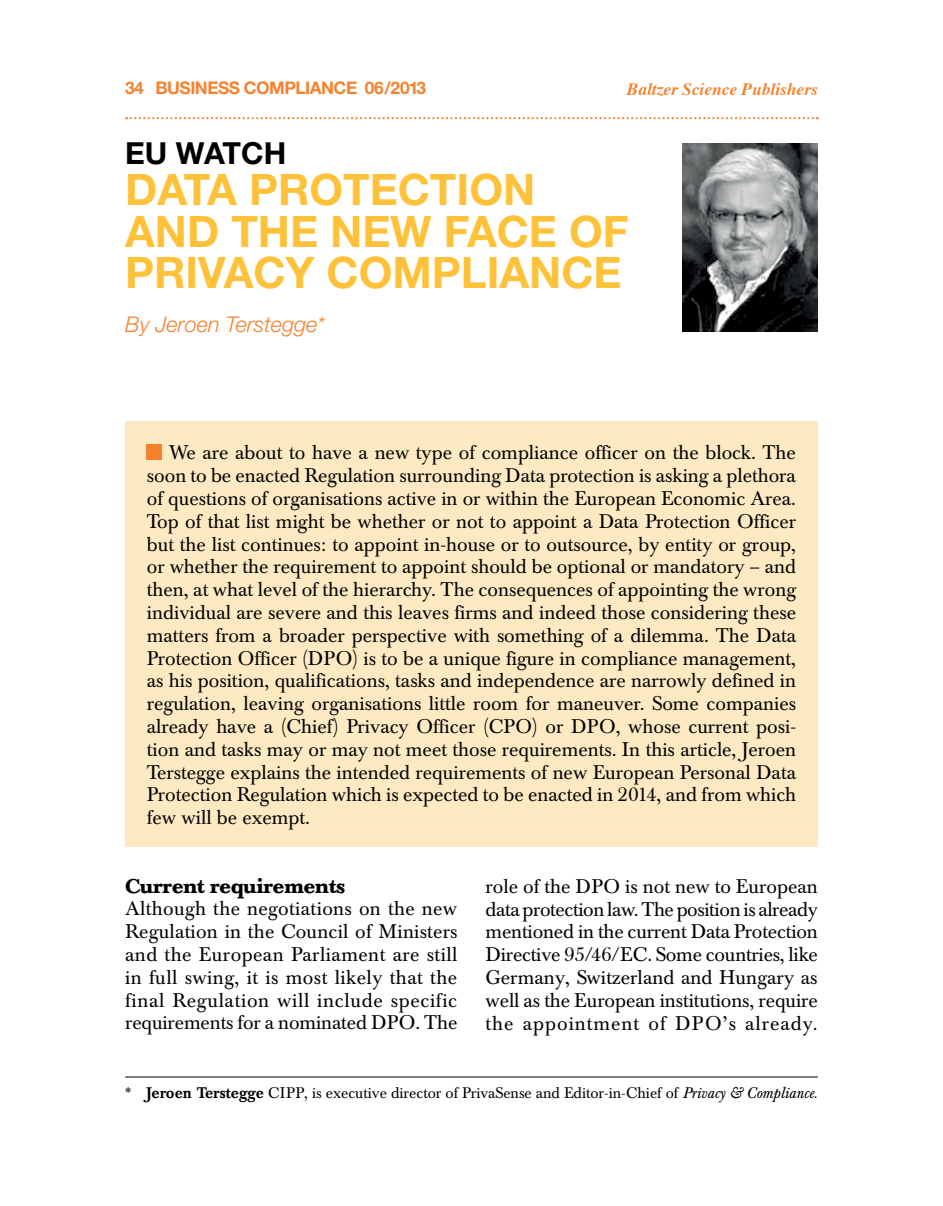
<style>
.page{position:relative;width:943px;height:1206px;background:#fff}
.page>*{position:absolute;margin:0;border:0;box-sizing:border-box;transform-origin:0 0}
.t1{font:700 43.4px/41.3px "Helvetica Neue";color:#fec23a}
.t2{font:700 30.45px "Helvetica Neue";color:#000001}
.t3{font:italic 300 21.7px "Helvetica Neue";color:#f5822e}
.t4{font:19.6px/22.8px "Baskerville BE";color:#000001;text-align:justify}
.t5{font:700 19.6px "Baskerville BE";color:#000001}
.t6{font:700 17.32px "Helvetica Neue";letter-spacing:-.03em;color:#f5822e}
.t7{font:italic 700 17.32px "Times";color:#f5822e}
.t8{font:15.22px "Baskerville BE";color:#000001}
.s1{font-weight:500}
.s2{font-style:italic}
</style>
<div class="page">
<svg style="left:126px;top:117px;width:691px;height:2px"></svg>
<div style="left:125px;top:421px;width:692px;height:426px;background:#feeac2"></div>
<div style="left:147px;top:444px;width:15px;height:15px;background:#f5822e"></div>
<img style="left:682px;top:143px;width:135px;height:188px">
<hr style="left:125px;top:1076px;width:692px;height:1px;background:#000001">
<p class="t6" style="left:125px;top:77px;width:302px">34 BUSINESS COMPLIANCE 06/2013</p>
<p class="t7" style="left:626px;top:82px;width:192px">Baltzer Science Publishers</p>
<h2 class="t2" style="left:125px;top:134px;width:162px">EU WATCH</h2>
<h1 class="t1" style="left:125px;top:168px;width:505px">DATA PROTECTION<br>AND THE NEW FACE OF<br>PRIVACY COMPLIANCE</h1>
<p class="t3" style="left:125px;top:311px;width:201px">By Jeroen Terstegge*</p>
<p class="t4" style="left:147px;top:442px;width:650px;text-indent:22px">We are about to have a new type of compliance officer on the block. The soon to be enacted Regulation surrounding Data protection is asking a plethora of questions of organisations active in or within the European Economic Area.<br>Top of that list might be whether or not to appoint a Data Protection Officer but the list continues: to appoint in-house or to outsource, by entity or group, or whether the requirement to appoint should be optional or mandatory – and then, at what level of the hierarchy. The consequences of appointing the wrong individual are severe and this leaves firms and indeed those considering these matters from a broader perspective with something of a dilemma. The Data Protection Officer (DPO) is to be a unique figure in compliance management, as his position, qualifications, tasks and independence are narrowly defined in regulation, leaving organisations little room for maneuver. Some companies already have a (Chief) Privacy Officer (CPO) or DPO, whose current posi&shy;tion and tasks may or may not meet those requirements. In this article, Jeroen Terstegge explains the intended requirements of new European Personal Data Protection Regulation which is expected to be enacted in 2014, and from which few will be exempt.</p>
<p class="t5" style="left:125px;top:873px;width:221px">Current requirements</p>
<p class="t4" style="left:125px;top:897px;width:334px">Although the negotiations on the new Regulation in the Council of Ministers and the European Parliament are still in full swing, it is most likely that the final Regulation will include specific requirements for a nominated DPO. The</p>
<p class="t4" style="left:485px;top:875px;width:334px">role of the DPO is not new to European data protection law. The position is already mentioned in the current Data Protection Directive 95/46/EC. Some countries, like Germany, Switzerland and Hungary as well as the European institutions, require the appointment of DPO’s already.</p>
<p class="t8" style="left:125px;top:1083px;width:693px">* <span class="s1">Jeroen Terstegge</span> CIPP, is executive director of PrivaSense and Editor-in-Chief of <span class="s2">Privacy &amp; Compliance</span>.</p>
</div>
